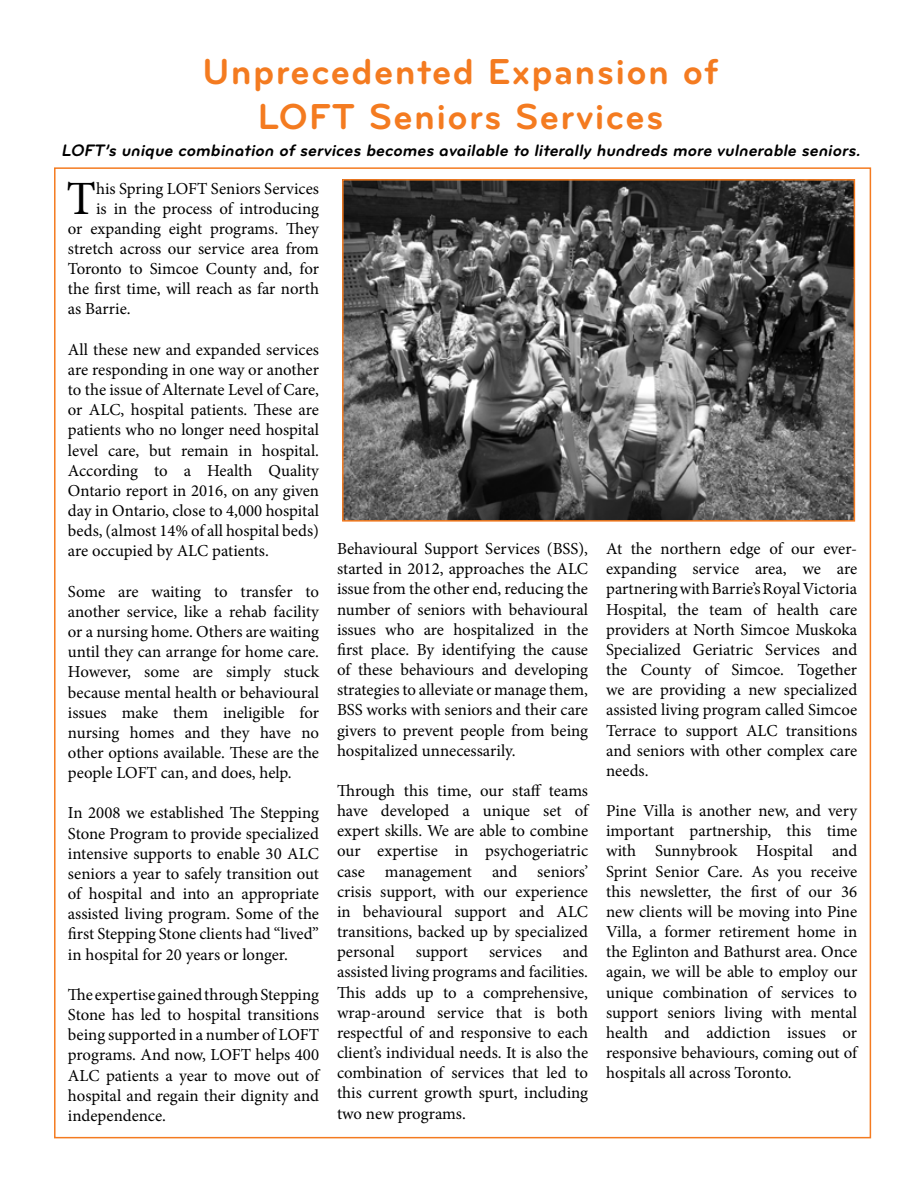
<style>
.page{position:relative;width:918px;height:1188px;background:#fff}
.page>*{position:absolute;margin:0;border:0;box-sizing:border-box;transform-origin:0 0}
.t1{font:47.85px "Minion Pro";color:#000}
.t2{font:700 37.5px/45px "Bryant";letter-spacing:.035em;color:#f47b20;text-align:center}
.t3{font:italic 17.25px "Bryant Bold Alternate";color:#000}
.t4{font:16.8px/20.1px "Minion Pro";color:#000;text-align:justify}
</style>
<div class="page">
<img style="left:345px;top:182px;width:507px;height:337px">
<div style="left:342px;top:179px;width:513px;height:343px;border:2px solid #f47b20"></div>
<h2 class="t2" style="left:202px;top:49px;width:518px">Unprecedented Expansion of<br>LOFT Seniors Services</h2>
<p class="t3" style="left:61px;top:139px;width:804px">LOFT’s unique combination of services becomes available to literally hundreds more vulnerable seniors.</p>
<h1 class="t1" style="left:67px;top:166px;width:31px">T</h1>
<p class="t4" style="left:96px;top:178px;width:224px">his Spring LOFT Seniors Services</p>
<p class="t4" style="left:96px;top:198px;width:224px">is in the process of introducing</p>
<p class="t4" style="left:68px;top:219px;width:253px">or expanding eight programs. They</p>
<p class="t4" style="left:68px;top:239px;width:253px">stretch across our service area from</p>
<p class="t4" style="left:68px;top:259px;width:253px">Toronto to Simcoe County and, for</p>
<p class="t4" style="left:68px;top:279px;width:253px">the first time, will reach as far north</p>
<p class="t4" style="left:68px;top:299px;width:64px">as Barrie.</p>
<p class="t4" style="left:68px;top:339px;width:253px">All these new and expanded services are responding in one way or another to the issue of Alternate Level of Care, or ALC, hospital patients. These are patients who no longer need hospital level care, but remain in hospital.<br>According to a Health Quality Ontario report in 2016, on any given day in Ontario, close to 4,000 hospital beds, (almost 14% of all hospital beds) are occupied by ALC patients.</p>
<p class="t4" style="left:68px;top:581px;width:253px">Some are waiting to transfer to another service, like a rehab facility or a nursing home. Others are waiting until they can arrange for home care.<br>However, some are simply stuck because mental health or behavioural issues make them ineligible for nursing homes and they have no other options available. These are the people LOFT can, and does, help.</p>
<p class="t4" style="left:68px;top:803px;width:253px">In 2008 we established The Stepping Stone Program to provide specialized intensive supports to enable 30 ALC seniors a year to safely transition out of hospital and into an appropriate assisted living program. Some of the first Stepping Stone clients had “lived” in hospital for 20 years or longer.</p>
<p class="t4" style="left:68px;top:985px;width:253px">The expertise gained through Stepping Stone has led to hospital transitions being supported in a number of LOFT programs. And now, LOFT helps 400<br>ALC patients a year to move out of hospital and regain their dignity and independence.</p>
<p class="t4" style="left:337px;top:539px;width:253px">Behavioural Support Services (BSS), started in 2012, approaches the ALC issue from the other end, reducing the number of seniors with behavioural issues who are hospitalized in the first place. By identifying the cause of these behaviours and developing strategies to alleviate or manage them, BSS works with seniors and their care givers to prevent people from being hospitalized unnecessarily.</p>
<p class="t4" style="left:337px;top:781px;width:253px">Through this time, our staff teams have developed a unique set of expert skills. We are able to combine our expertise in psychogeriatric case management and seniors’ crisis support, with our experience in behavioural support and ALC transitions, backed up by specialized personal support services and assisted living programs and facilities.<br>This adds up to a comprehensive, wrap-around service that is both respectful of and responsive to each client’s individual needs. It is also the combination of services that led to this current growth spurt, including two new programs.</p>
<p class="t4" style="left:606px;top:539px;width:253px">At the northern edge of our ever&shy;expanding service area, we are partnering with Barrie’s Royal Victoria Hospital, the team of health care providers at North Simcoe Muskoka Specialized Geriatric Services and the County of Simcoe. Together we are providing a new specialized assisted living program called Simcoe Terrace to support ALC transitions and seniors with other complex care needs.</p>
<p class="t4" style="left:606px;top:801px;width:253px">Pine Villa is another new, and very important partnership, this time with Sunnybrook Hospital and Sprint Senior Care. As you receive this newsletter, the first of our 36 new clients will be moving into Pine Villa, a former retirement home in the Eglinton and Bathurst area. Once again, we will be able to employ our unique combination of services to support seniors living with mental health and addiction issues or responsive behaviours, coming out of hospitals all across Toronto.</p>
</div>
